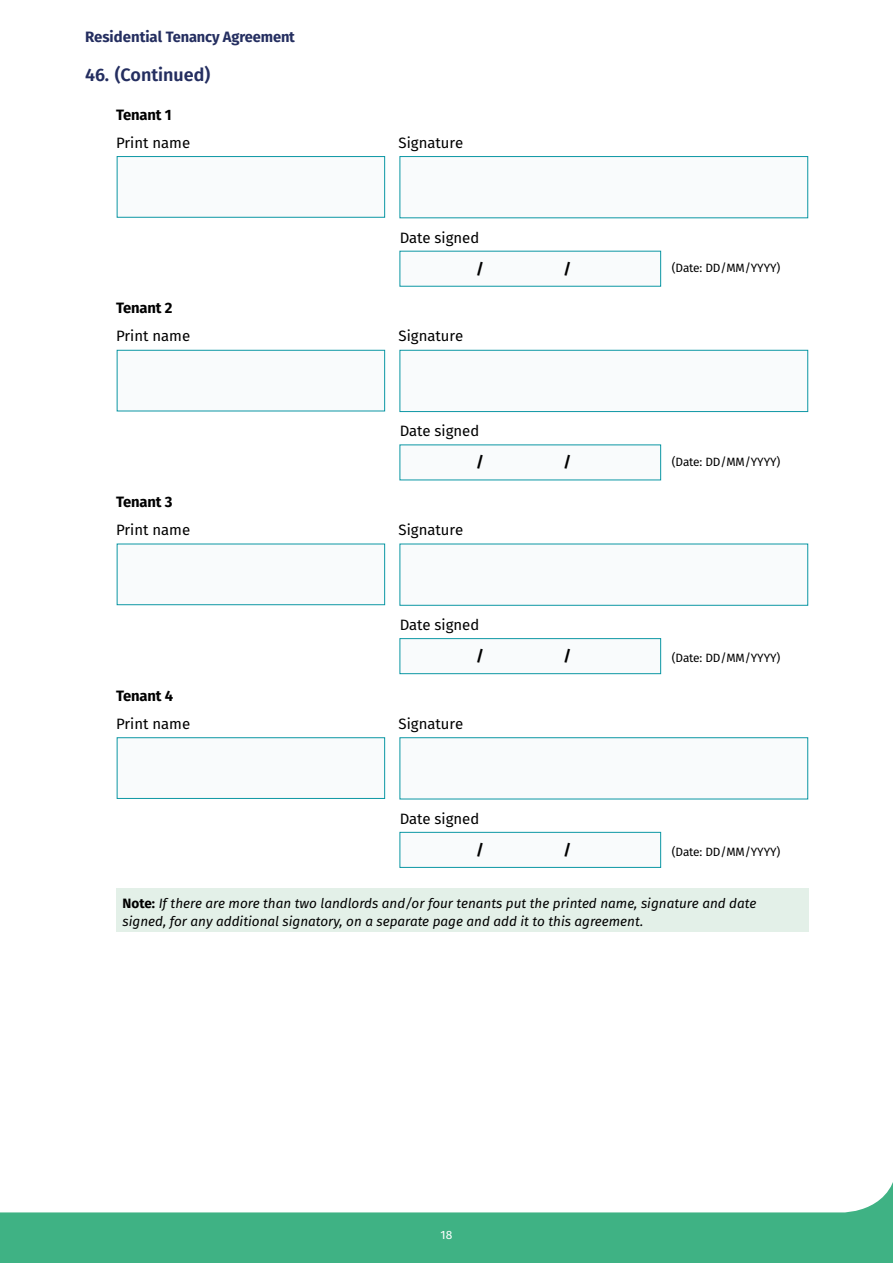
<style>
.page{position:relative;width:893px;height:1263px;background:#fff}
.page>*{position:absolute;margin:0;border:0;box-sizing:border-box;transform-origin:0 0}
.List_Paragraph{font:600 18px "Fira Sans";color:#242e60}
.List_Paragraph-2{font:15px "Fira Sans";color:#000}
.List_Paragraph-3{font:700 15px "Fira Sans";letter-spacing:-.01em;color:#000}
.t1{font:700 15px "Fira Sans";letter-spacing:-.01em;color:#242e60}
.List_Paragraph-4{font:italic 13.5px/18px "Fira Sans";color:#000}
.List_Paragraph-5{font:12px "Fira Sans";letter-spacing:-.01em;color:#000}
.t2{font:12px "Fira Sans";color:#fff}
.s1{font-weight:700;font-style:normal}
</style>
<div class="page">
<div style="left:0;top:1171px;width:893px;height:92px;background:#3fb284"></div>
<div style="left:0;top:1171px;width:893px;height:41px;background:#fff"></div>
<div style="left:117px;top:156px;width:268px;height:61px;background:#f9fbfc;border:1px solid #0c97a4"></div>
<div style="left:117px;top:350px;width:268px;height:61px;background:#f9fbfc;border:1px solid #0c97a4"></div>
<div style="left:400px;top:156px;width:408px;height:62px;background:#f9fbfc;border:1px solid #0c97a4"></div>
<div style="left:400px;top:350px;width:408px;height:62px;background:#f9fbfc;border:1px solid #0c97a4"></div>
<div style="left:400px;top:251px;width:261px;height:35px;background:#f9fbfc"></div>
<div style="left:400px;top:445px;width:261px;height:35px;background:#f9fbfc"></div>
<div style="left:116px;top:889px;width:693px;height:43px;background:#e3f0e8"></div>
<div style="left:117px;top:544px;width:268px;height:61px;background:#f9fbfc;border:1px solid #0c97a4"></div>
<div style="left:117px;top:737px;width:268px;height:62px;background:#f9fbfc;border:1px solid #0c97a4"></div>
<div style="left:400px;top:544px;width:408px;height:61px;background:#f9fbfc"></div>
<div style="left:400px;top:737px;width:408px;height:62px;background:#f9fbfc;border:1px solid #0c97a4"></div>
<div style="left:400px;top:638px;width:261px;height:36px;background:#f9fbfc;border:1px solid #0c97a4"></div>
<div style="left:400px;top:832px;width:261px;height:35px;background:#f9fbfc;border:1px solid #0c97a4"></div>
<p class="t1" style="left:85px;top:25px;width:211px">Residential Tenancy Agreement</p>
<p class="List_Paragraph" style="left:85px;top:60px;width:127px">46. (Continued)</p>
<p class="List_Paragraph-3" style="left:116px;top:102px;width:57px">Tenant 1</p>
<p class="List_Paragraph-2" style="left:116px;top:131px;width:76px">Print name</p>
<p class="List_Paragraph-3" style="left:116px;top:295px;width:58px">Tenant 2</p>
<p class="List_Paragraph-2" style="left:116px;top:325px;width:76px">Print name</p>
<p class="List_Paragraph-3" style="left:116px;top:489px;width:58px">Tenant 3</p>
<p class="List_Paragraph-2" style="left:116px;top:519px;width:76px">Print name</p>
<p class="List_Paragraph-3" style="left:116px;top:683px;width:59px">Tenant 4</p>
<p class="List_Paragraph-2" style="left:116px;top:712px;width:76px">Print name</p>
<p class="List_Paragraph-2" style="left:399px;top:131px;width:66px">Signature</p>
<p class="List_Paragraph-2" style="left:400px;top:226px;width:81px">Date signed</p>
<p class="List_Paragraph-3" style="left:476px;top:256px;width:9px">/</p>
<p class="List_Paragraph-2" style="left:399px;top:325px;width:66px">Signature</p>
<p class="List_Paragraph-2" style="left:400px;top:420px;width:81px">Date signed</p>
<p class="List_Paragraph-3" style="left:476px;top:449px;width:9px">/</p>
<p class="List_Paragraph-2" style="left:399px;top:519px;width:66px">Signature</p>
<p class="List_Paragraph-2" style="left:400px;top:613px;width:81px">Date signed</p>
<p class="List_Paragraph-3" style="left:476px;top:643px;width:9px">/</p>
<p class="List_Paragraph-2" style="left:399px;top:712px;width:66px">Signature</p>
<p class="List_Paragraph-2" style="left:400px;top:807px;width:81px">Date signed</p>
<p class="List_Paragraph-3" style="left:476px;top:837px;width:9px">/</p>
<p class="List_Paragraph-3" style="left:563px;top:256px;width:9px">/</p>
<p class="List_Paragraph-3" style="left:563px;top:449px;width:9px">/</p>
<p class="List_Paragraph-3" style="left:563px;top:643px;width:9px">/</p>
<p class="List_Paragraph-3" style="left:563px;top:837px;width:9px">/</p>
<p class="List_Paragraph-5" style="left:672px;top:259px;width:110px">(Date: DD/MM/YYYY)</p>
<p class="List_Paragraph-5" style="left:672px;top:453px;width:110px">(Date: DD/MM/YYYY)</p>
<p class="List_Paragraph-5" style="left:672px;top:649px;width:110px">(Date: DD/MM/YYYY)</p>
<p class="List_Paragraph-5" style="left:672px;top:843px;width:110px">(Date: DD/MM/YYYY)</p>
<p class="List_Paragraph-4" style="left:123px;top:894px;width:635px"><span class="s1">Note:</span> If there are more than two landlords and/or four tenants put the printed name, signature and date signed, for any additional signatory, on a separate page and add it to this agreement.</p>
<p class="t2" style="left:441px;top:1226px;width:13px">18</p>
</div>
